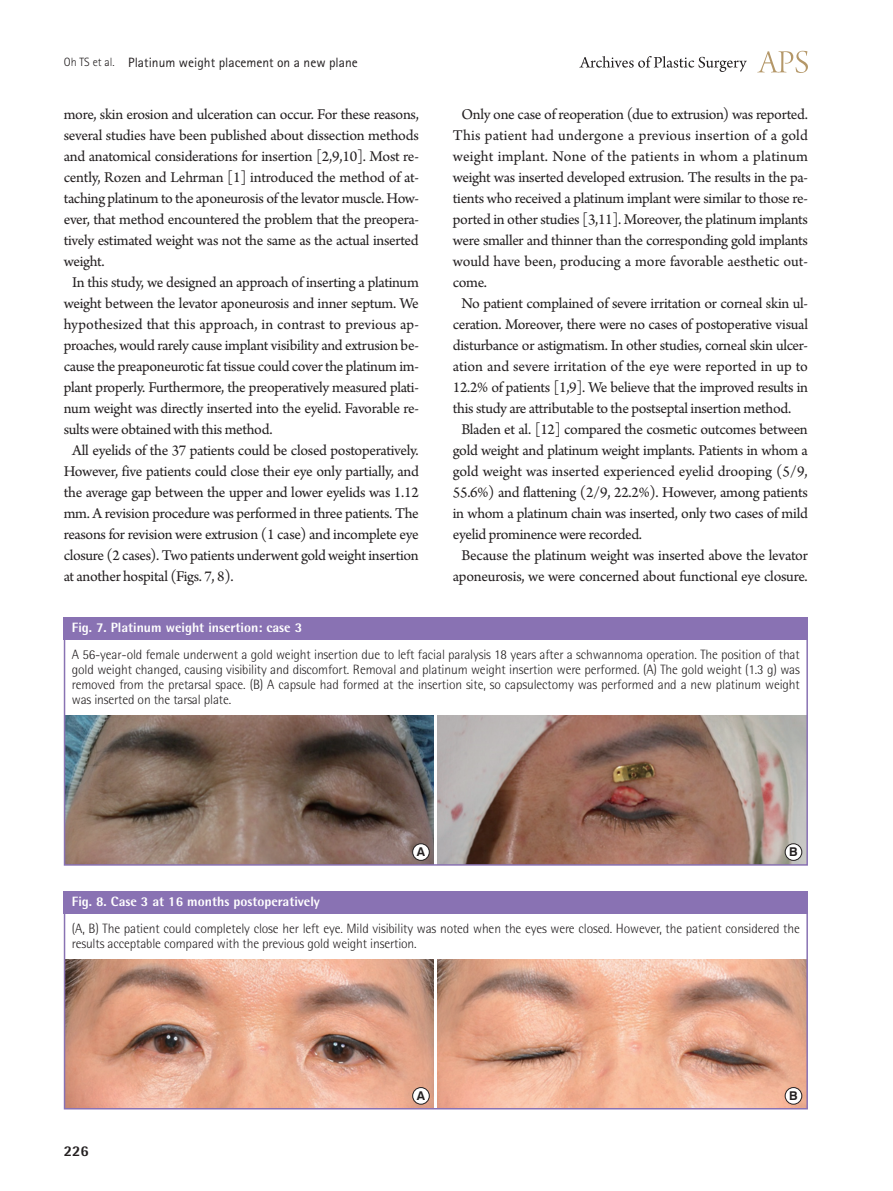
<style>
.page{position:relative;width:893px;height:1191px;background:#fff}
.page>*{position:absolute;margin:0;border:0;box-sizing:border-box;transform-origin:0 0}
.본문{font:15.75px/21px "Arno Pro";letter-spacing:-.02em;color:#231f20;text-align:justify}
.t1{font:800 15px "Rotis Semi Sans Std";color:#231f20}
.그림설명{font:300 13.5px/15px "Rotis Semi Sans Std";letter-spacing:-.01em;color:#231f20;text-align:justify}
.표그림제목{font:800 13.5px "Rotis Semi Sans Std";color:#fff}
.t2{font:13.5px "Rotis Sans Serif Std";color:#231f20}
.t3{font:700 12.15px "Swiss 721 BT";color:#231f20}
.s1{font-weight:300;font-size:12px}
</style>
<div class="page">
<svg style="left:757px;top:51px;width:51px;height:22px"></svg>
<svg style="left:579px;top:56px;width:168px;height:16px"></svg>
<div style="left:64px;top:617px;width:744px;height:22px;background:#8972b3"></div>
<img style="left:67px;top:716px;width:367px;height:146px">
<img style="left:438px;top:716px;width:367px;height:146px">
<div style="left:413px;top:843px;width:16px;height:17px;background:#fff;border-radius:50%"></div>
<div style="left:412px;top:843px;width:17px;height:17px;border:1px solid #231f20;border-radius:50%"></div>
<div style="left:785px;top:843px;width:17px;height:17px;background:#fff;border-radius:50%"></div>
<div style="left:785px;top:843px;width:17px;height:17px;border:1px solid #231f20;border-radius:50%"></div>
<div style="left:64px;top:617px;width:744px;height:248px;border:2px solid #8972b3"></div>
<div style="left:64px;top:891px;width:744px;height:22px;background:#8972b3"></div>
<img style="left:67px;top:959px;width:367px;height:147px">
<img style="left:438px;top:959px;width:367px;height:147px">
<div style="left:413px;top:1087px;width:16px;height:17px;background:#fff;border-radius:50%"></div>
<div style="left:412px;top:1087px;width:17px;height:17px;border:1px solid #231f20;border-radius:50%"></div>
<div style="left:785px;top:1087px;width:17px;height:17px;background:#fff;border-radius:50%"></div>
<div style="left:785px;top:1087px;width:17px;height:17px;border:1px solid #231f20;border-radius:50%"></div>
<div style="left:64px;top:891px;width:744px;height:218px;border:2px solid #8972b3"></div>
<p class="t2" style="left:64px;top:54px;width:296px"><span class="s1">Oh TS et al.</span> Platinum weight placement on a new plane</p>
<p class="본문" style="left:64px;top:105px;width:357px">more, skin erosion and ulceration can occur. For these reasons, several studies have been published about dissection methods and anatomical considerations for insertion [2,9,10]. Most re&shy;cently, Rozen and Lehrman [1] introduced the method of at&shy;taching platinum to the aponeurosis of the levator muscle. How&shy;ever, that method encountered the problem that the preopera&shy;tively estimated weight was not the same as the actual inserted weight.</p>
<p class="본문" style="left:64px;top:273px;width:357px;text-indent:9px">In this study, we designed an approach of inserting a platinum weight between the levator aponeurosis and inner septum. We hypothesized that this approach, in contrast to previous ap&shy;proaches, would rarely cause implant visibility and extrusion be&shy;cause the preaponeurotic fat tissue could cover the platinum im&shy;plant properly. Furthermore, the preoperatively measured plati&shy;num weight was directly inserted into the eyelid. Favorable re&shy;sults were obtained with this method.</p>
<p class="본문" style="left:64px;top:441px;width:357px;text-indent:9px">All eyelids of the 37 patients could be closed postoperatively.<br>However, five patients could close their eye only partially, and the average gap between the upper and lower eyelids was 1.12 mm. A revision procedure was performed in three patients. The reasons for revision were extrusion (1 case) and incomplete eye closure (2 cases). Two patients underwent gold weight insertion at another hospital (Figs. 7, 8).</p>
<p class="본문" style="left:453px;top:105px;width:357px;text-indent:9px">Only one case of reoperation (due to extrusion) was reported.<br>This patient had undergone a previous insertion of a gold weight implant. None of the patients in whom a platinum weight was inserted developed extrusion. The results in the pa&shy;tients who received a platinum implant were similar to those re&shy;ported in other studies [3,11]. Moreover, the platinum implants were smaller and thinner than the corresponding gold implants would have been, producing a more favorable aesthetic out&shy;come.</p>
<p class="본문" style="left:453px;top:294px;width:357px;text-indent:9px">No patient complained of severe irritation or corneal skin ul&shy;ceration. Moreover, there were no cases of postoperative visual disturbance or astigmatism. In other studies, corneal skin ulcer&shy;ation and severe irritation of the eye were reported in up to 12.2% of patients [1,9]. We believe that the improved results in this study are attributable to the postseptal insertion method.</p>
<p class="본문" style="left:453px;top:420px;width:357px;text-indent:9px">Bladen et al. [12] compared the cosmetic outcomes between gold weight and platinum weight implants. Patients in whom a gold weight was inserted experienced eyelid drooping (5/9, 55.6%) and flattening (2/9, 22.2%). However, among patients in whom a platinum chain was inserted, only two cases of mild eyelid prominence were recorded.</p>
<p class="본문" style="left:453px;top:546px;width:357px;text-align:center">Because the platinum weight was inserted above the levator aponeurosis, we were concerned about functional eye closure.</p>
<p class="표그림제목" style="left:72px;top:619px;width:232px">Fig. 7. Platinum weight insertion: case 3</p>
<p class="그림설명" style="left:72px;top:647px;width:729px">A 56-year-old female underwent a gold weight insertion due to left facial paralysis 18 years after a schwannoma operation. The position of that gold weight changed, causing visibility and discomfort. Removal and platinum weight insertion were performed. (A) The gold weight (1.3 g) was removed from the pretarsal space. (B) A capsule had formed at the insertion site, so capsulectomy was performed and a new platinum weight was inserted on the tarsal plate.</p>
<p class="t3" style="left:417px;top:844px;width:10px">A</p>
<p class="t3" style="left:789px;top:844px;width:10px">B</p>
<p class="표그림제목" style="left:72px;top:892px;width:250px">Fig. 8. Case 3 at 16 months postoperatively</p>
<p class="그림설명" style="left:72px;top:920px;width:729px">(A, B) The patient could completely close her left eye. Mild visibility was noted when the eyes were closed. However, the patient considered the results acceptable compared with the previous gold weight insertion.</p>
<p class="t1" style="left:64px;top:1141px;width:27px">226</p>
<p class="t3" style="left:417px;top:1088px;width:10px">A</p>
<p class="t3" style="left:789px;top:1088px;width:10px">B</p>
</div>
